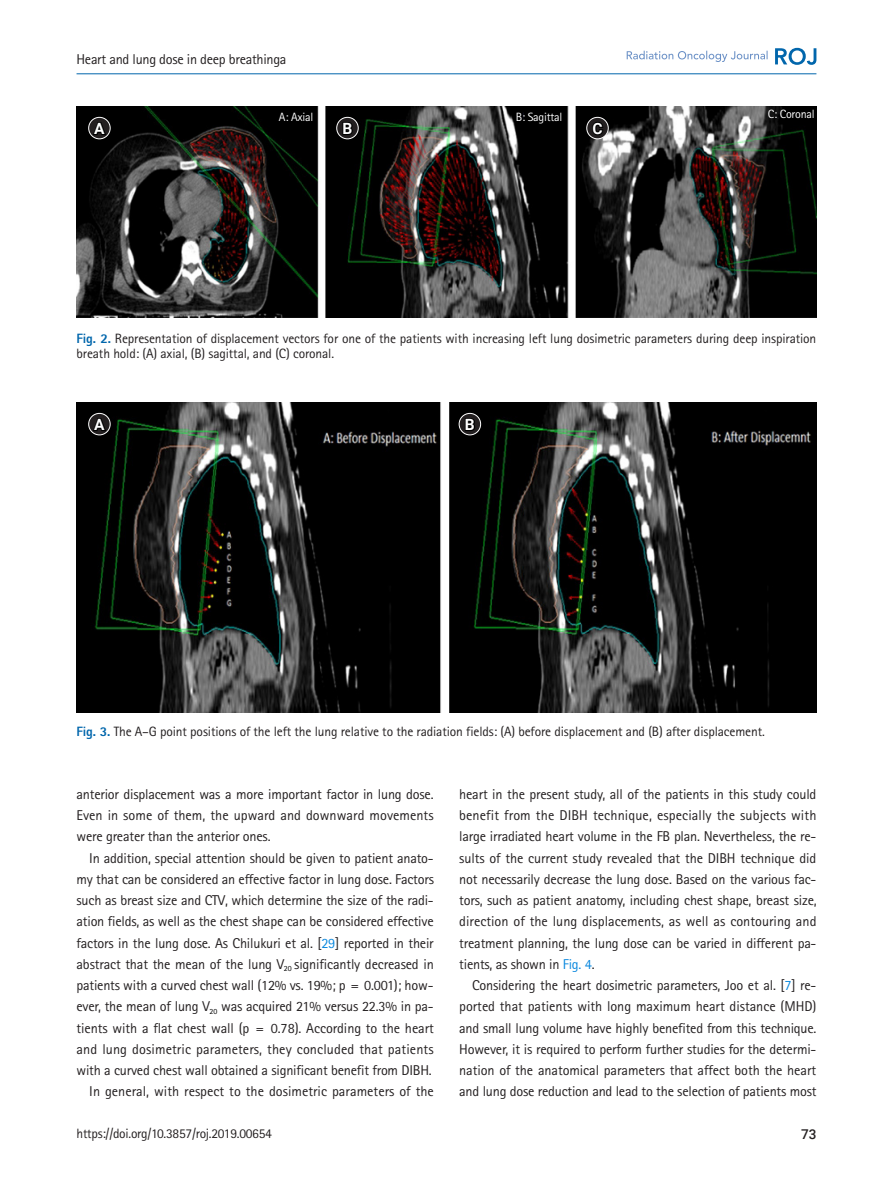
<style>
.page{position:relative;width:893px;height:1191px;background:#fff}
.page>*{position:absolute;margin:0;border:0;box-sizing:border-box;transform-origin:0 0}
.t1{font:700 15.6px "Roboto";color:#fff}
.body{font:14.25px/21.3px "Rotis Sans Serif Std";letter-spacing:-.015em;color:#231f20;text-align:justify}
.fig-caption{font:13.5px/15px "Rotis Sans Serif Std";letter-spacing:-.01em;color:#231f20}
.t2{font:500 13.5px "Roboto";color:#231f20}
.abstract{font:12px "Rotis Sans Serif Std";letter-spacing:-.02em;color:#fff}
.s1{font-weight:800;color:#0166ac}
.s2{color:#0b88de}
</style>
<div class="page">
<img style="left:77px;top:402px;width:739px;height:310px">
<svg style="left:89px;top:413px;width:21px;height:22px"></svg>
<div style="left:88px;top:413px;width:23px;height:22px;border:1px solid #fff;border-radius:50%"></div>
<svg style="left:91px;top:417px;width:17px;height:16px"></svg>
<svg style="left:459px;top:413px;width:22px;height:22px"></svg>
<div style="left:459px;top:413px;width:22px;height:22px;border:1px solid #fff;border-radius:50%"></div>
<svg style="left:464px;top:416px;width:13px;height:16px"></svg>
<img style="left:77px;top:106px;width:739px;height:211px">
<svg style="left:89px;top:117px;width:21px;height:22px"></svg>
<div style="left:88px;top:117px;width:23px;height:22px;border:1px solid #fff;border-radius:50%"></div>
<svg style="left:91px;top:121px;width:17px;height:16px"></svg>
<svg style="left:337px;top:117px;width:21px;height:22px"></svg>
<div style="left:336px;top:117px;width:23px;height:22px;border:1px solid #fff;border-radius:50%"></div>
<svg style="left:341px;top:120px;width:13px;height:16px"></svg>
<svg style="left:587px;top:117px;width:21px;height:22px"></svg>
<div style="left:586px;top:117px;width:23px;height:22px;border:1px solid #fff;border-radius:50%"></div>
<svg style="left:590px;top:120px;width:15px;height:17px"></svg>
<hr style="left:77px;top:73px;width:739px;height:1px;background:#0166ac">
<svg style="left:775px;top:48px;width:41px;height:17px"></svg>
<svg style="left:627px;top:51px;width:141px;height:11px"></svg>
<p class="body" style="left:77px;top:48px;width:211px">Heart and lung dose in deep breathinga</p>
<p class="abstract" style="left:279px;top:109px;width:36px">A: Axial</p>
<p class="abstract" style="left:516px;top:109px;width:48px">B: Sagittal</p>
<p class="abstract" style="left:768px;top:107px;width:48px">C: Coronal</p>
<p class="t1" style="left:94px;top:118px;width:12px">A</p>
<p class="t1" style="left:343px;top:118px;width:11px">B</p>
<p class="t1" style="left:592px;top:118px;width:12px">C</p>
<p class="fig-caption" style="left:77px;top:331px;width:741px"><span class="s1">Fig. 2.</span> Representation of displacement vectors for one of the patients with increasing left lung dosimetric parameters during deep inspiration breath hold: (A) axial, (B) sagittal, and (C) coronal.</p>
<p class="t1" style="left:94px;top:413px;width:12px">A</p>
<p class="t1" style="left:465px;top:413px;width:11px">B</p>
<p class="fig-caption" style="left:77px;top:724px;width:690px"><span class="s1">Fig. 3.</span> The A–G point positions of the left the lung relative to the radiation fields: (A) before displacement and (B) after displacement.</p>
<p class="body" style="left:77px;top:783px;width:359px">anterior displacement was a more important factor in lung dose.<br>Even in some of them, the upward and downward movements were greater than the anterior ones.</p>
<p class="body" style="left:77px;top:847px;width:359px;text-indent:13px">In addition, special attention should be given to patient anato&shy;my that can be considered an effective factor in lung dose. Factors such as breast size and CTV, which determine the size of the radi&shy;ation fields, as well as the chest shape can be considered effective factors in the lung dose. As Chilukuri et al. [<span class="s2">29</span>] reported in their abstract that the mean of the lung V<sub>20</sub> significantly decreased in patients with a curved chest wall (12% vs. 19%; p = 0.001); how&shy;ever, the mean of lung V<sub>20</sub> was acquired 21% versus 22.3% in pa&shy;tients with a flat chest wall (p = 0.78). According to the heart and lung dosimetric parameters, they concluded that patients with a curved chest wall obtained a significant benefit from DIBH.</p>
<p class="body" style="left:89px;top:1081px;width:346px">In general, with respect to the dosimetric parameters of the</p>
<p class="body" style="left:459px;top:783px;width:359px">heart in the present study, all of the patients in this study could benefit from the DIBH technique, especially the subjects with large irradiated heart volume in the FB plan. Nevertheless, the re&shy;sults of the current study revealed that the DIBH technique did not necessarily decrease the lung dose. Based on the various fac&shy;tors, such as patient anatomy, including chest shape, breast size, direction of the lung displacements, as well as contouring and treatment planning, the lung dose can be varied in different pa&shy;tients, as shown in <span class="s2">Fig. 4</span>.</p>
<p class="body" style="left:459px;top:974px;width:359px;text-indent:13px">Considering the heart dosimetric parameters, Joo et al. [<span class="s2">7</span>] re&shy;ported that patients with long maximum heart distance (MHD) and small lung volume have highly benefited from this technique.<br>However, it is required to perform further studies for the determi&shy;nation of the anatomical parameters that affect both the heart and lung dose reduction and lead to the selection of patients most</p>
<p class="fig-caption" style="left:77px;top:1126px;width:197px">https://doi.org/10.3857/roj.2019.00654</p>
<p class="t2" style="left:801px;top:1124px;width:17px">73</p>
</div>
